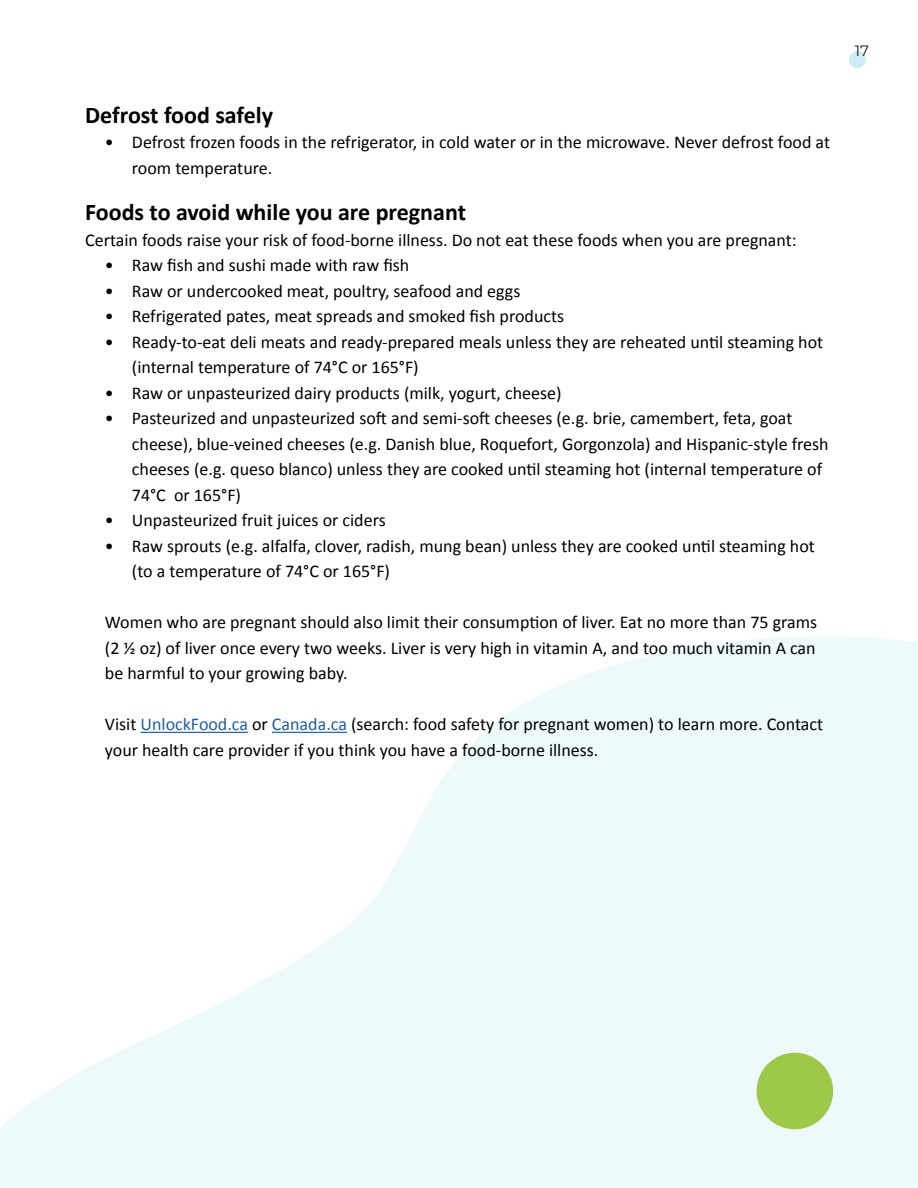
<style>
.page{position:relative;width:918px;height:1188px;background:#fff}
.page>*{position:absolute;margin:0;border:0;box-sizing:border-box;transform-origin:0 0}
.t1{font:700 24px "Calibri";color:#000}
.t2{font:18px/25.5px "Calibri";color:#000}
.t3{font:15px "Montserrat";color:#1a1f1f}
.s1{color:#215e9e}
</style>
<div class="page">
<svg style="left:0;top:637px;width:918px;height:551px;fill:#edf9fb"></svg>
<div style="left:757px;top:1053px;width:76px;height:76px;background:#9dc848;border-radius:50%"></div>
<hr style="left:141px;top:732px;width:107px;height:1px;background:#215e9e">
<hr style="left:272px;top:732px;width:75px;height:1px;background:#215e9e">
<div style="left:849px;top:51px;width:17px;height:17px;background:#caeef4;border-radius:50%"></div>
<h1 class="t1" style="left:85px;top:98px;width:189px">Defrost food safely</h1>
<p class="t2" style="left:132px;top:129px;width:700px;text-indent:-27px">• Defrost frozen foods in the refrigerator, in cold water or in the microwave. Never defrost food at room temperature.</p>
<h1 class="t1" style="left:85px;top:195px;width:382px">Foods to avoid while you are pregnant</h1>
<p class="t2" style="left:85px;top:226px;width:713px">Certain foods raise your risk of food-borne illness. Do not eat these foods when you are pregnant:</p>
<p class="t2" style="left:105px;top:252px;width:306px">• Raw fish and sushi made with raw fish</p>
<p class="t2" style="left:105px;top:277px;width:417px">• Raw or undercooked meat, poultry, seafood and eggs</p>
<p class="t2" style="left:105px;top:303px;width:461px">• Refrigerated pates, meat spreads and smoked fish products</p>
<p class="t2" style="left:132px;top:328px;width:693px;text-indent:-27px">• Ready-to-eat deli meats and ready-prepared meals unless they are reheated until steaming hot (internal temperature of 74°C or 165°F)</p>
<p class="t2" style="left:105px;top:379px;width:458px">• Raw or unpasteurized dairy products (milk, yogurt, cheese)</p>
<p class="t2" style="left:132px;top:405px;width:698px;text-indent:-27px">• Pasteurized and unpasteurized soft and semi-soft cheeses (e.g. brie, camembert, feta, goat cheese), blue-veined cheeses (e.g. Danish blue, Roquefort, Gorgonzola) and Hispanic-style fresh cheeses (e.g. queso blanco) unless they are cooked until steaming hot (internal temperature of 74°C or 165°F)</p>
<p class="t2" style="left:105px;top:507px;width:282px">• Unpasteurized fruit juices or ciders</p>
<p class="t2" style="left:132px;top:532px;width:684px;text-indent:-27px">• Raw sprouts (e.g. alfalfa, clover, radish, mung bean) unless they are cooked until steaming hot (to a temperature of 74°C or 165°F)</p>
<p class="t2" style="left:105px;top:609px;width:714px;text-align:justify">Women who are pregnant should also limit their consumption of liver. Eat no more than 75 grams (2 ½ oz) of liver once every two weeks. Liver is very high in vitamin A, and too much vitamin A can be harmful to your growing baby.</p>
<p class="t2" style="left:105px;top:711px;width:720px">Visit <span class="s1">UnlockFood.ca</span> or <span class="s1">Canada.ca</span> (search: food safety for pregnant women) to learn more. Contact your health care provider if you think you have a food-borne illness.</p>
<p class="t3" style="left:855px;top:40px;width:16px">17</p>
</div>
